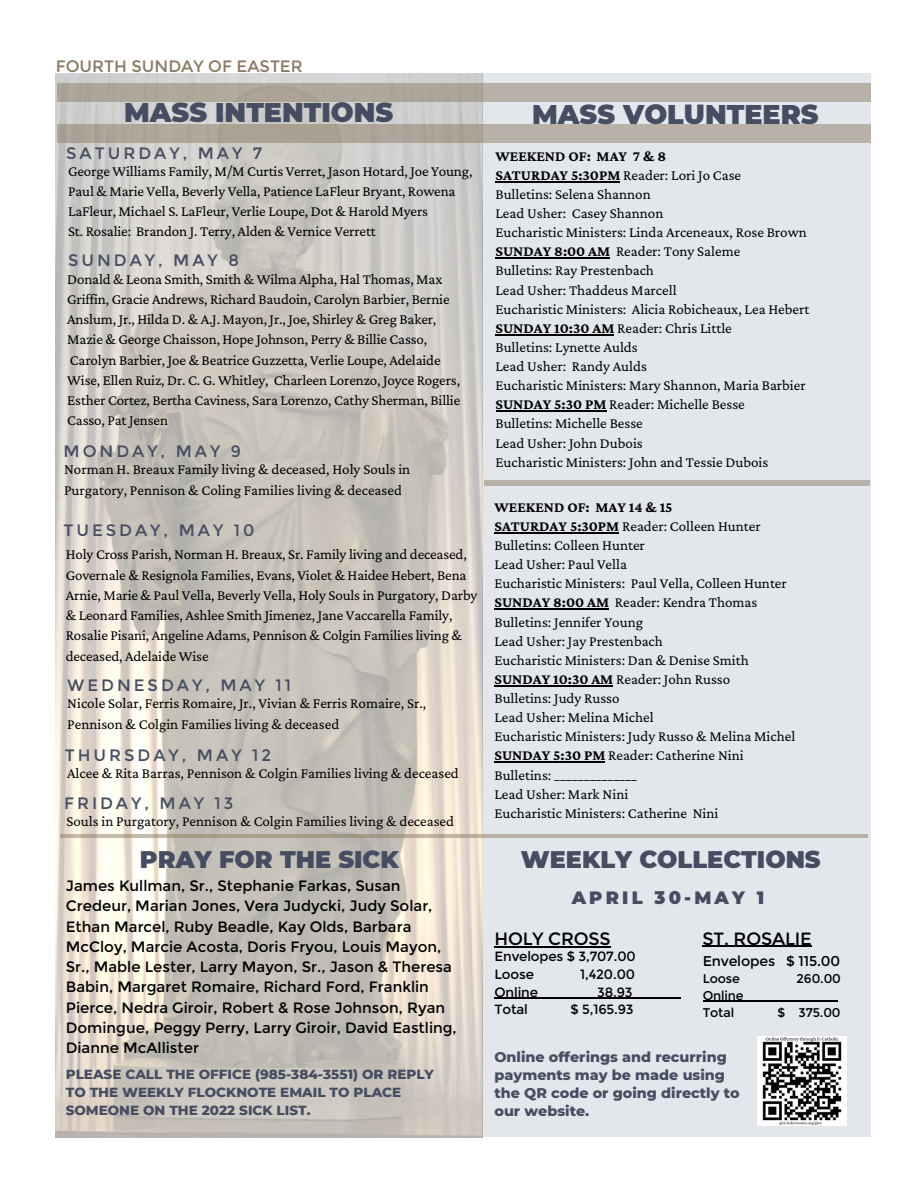
<style>
.page{position:relative;width:918px;height:1188px;background:#fff}
.page>*{position:absolute;margin:0;border:0;box-sizing:border-box;transform-origin:0 0}
.t1{font:900 27px "Montserrat";color:#464d62}
.t2{font:900 24px "Montserrat";color:#464d62}
.t3{font:900 17.85px "Montserrat";letter-spacing:.18em;color:#464d62}
.t4{font:17.7px "Montserrat";letter-spacing:-.01em;color:#000}
.t5{font:16.5px "Montserrat";letter-spacing:.18em;color:#464d62}
.t6{font:16.5px "Montserrat";color:#8b7a62}
.t7{font:15px/20.2px "Crimson Pro";color:#000}
.t8{font:15px/20.2px "Montserrat";color:#000}
.t9{font:700 15px "Crimson Pro";color:#000}
.t10{font:800 14.4px/17.9px "Montserrat";color:#464d62}
.t11{font:14.1px "Montserrat";letter-spacing:-.01em;color:#000}
.t12{font:800 13.5px "Montserrat";color:#464d62}
.t13{font:13.35px "Montserrat";letter-spacing:-.01em;color:#000}
.t14{font:12.6px "Montserrat";letter-spacing:-.01em;color:#000}
.s1{font-weight:700}
</style>
<div class="page">
<div style="left:482px;top:74px;width:388px;height:1063px;background:#e3e7eb"></div>
<img style="left:56px;top:74px;width:426px;height:1063px">
<div style="left:57px;top:124px;width:814px;height:19px;background:#b1a89c"></div>
<div style="left:57px;top:83px;width:814px;height:19px;background:#b2aa9d"></div>
<svg style="left:60px;top:834px;width:808px;height:4px;background:#b3aa9d"></svg>
<div style="left:484px;top:480px;width:386px;height:6px;background:#b7b1a7"></div>
<img style="left:758px;top:1036px;width:89px;height:89px">
<hr style="left:494px;top:946px;width:117px;height:1px;background:#000">
<hr style="left:495px;top:998px;width:43px;height:1px;background:#000">
<hr style="left:538px;top:998px;width:46px;height:1px;background:#000">
<hr style="left:584px;top:998px;width:96px;height:1px;background:#000">
<hr style="left:703px;top:946px;width:109px;height:1px;background:#000">
<hr style="left:703px;top:1001px;width:41px;height:1px;background:#000">
<hr style="left:744px;top:1001px;width:66px;height:1px;background:#000">
<svg style="left:810px;top:1001px;width:27px;height:1px"></svg>
<hr style="left:496px;top:181px;width:124px;height:1px;background:#000">
<hr style="left:496px;top:257px;width:114px;height:2px;background:#000">
<hr style="left:496px;top:334px;width:118px;height:1px;background:#000">
<hr style="left:496px;top:410px;width:110px;height:2px;background:#000">
<hr style="left:495px;top:532px;width:124px;height:1px;background:#000">
<hr style="left:495px;top:609px;width:114px;height:1px;background:#000">
<hr style="left:495px;top:685px;width:118px;height:1px;background:#000">
<hr style="left:495px;top:762px;width:110px;height:1px;background:#000">
<p class="t6" style="left:56px;top:56px;width:249px">FOURTH SUNDAY OF EASTER</p>
<p class="t1" style="left:124px;top:96px;width:271px">MASS INTENTIONS</p>
<p class="t5" style="left:66px;top:143px;width:197px">SATURDAY, MAY 7</p>
<p class="t7" style="left:68px;top:161px;width:406px">George Williams Family, M/M Curtis Verret, Jason Hotard, Joe Young,<br>Paul &amp; Marie Vella, Beverly Vella, Patience LaFleur Bryant, Rowena<br>LaFleur, Michael S. LaFleur, Verlie Loupe, Dot &amp; Harold Myers</p>
<p class="t7" style="left:68px;top:221px;width:309px">St. Rosalie: Brandon J. Terry, Alden &amp; Vernice Verrett</p>
<p class="t7" style="left:67px;top:268px;width:394px">Donald &amp; Leona Smith, Smith &amp; Wilma Alpha, Hal Thomas, Max Griffin, Gracie Andrews, Richard Baudoin, Carolyn Barbier, Bernie Anslum, Jr., Hilda D. &amp; A.J. Mayon, Jr., Joe, Shirley &amp; Greg Baker, Mazie &amp; George Chaisson, Hope Johnson, Perry &amp; Billie Casso, Carolyn Barbier, Joe &amp; Beatrice Guzzetta, Verlie Loupe, Adelaide Wise, Ellen Ruiz, Dr. C. G. Whitley, Charleen Lorenzo, Joyce Rogers,</p>
<p class="t7" style="left:67px;top:390px;width:395px">Esther Cortez, Bertha Caviness, Sara Lorenzo, Cathy Sherman, Billie<br>Casso, Pat Jensen</p>
<p class="t5" style="left:64px;top:441px;width:179px">MONDAY, MAY 9</p>
<p class="t5" style="left:68px;top:251px;width:172px">SUNDAY, MAY 8</p>
<p class="t7" style="left:64px;top:459px;width:348px">Norman H. Breaux Family living &amp; deceased, Holy Souls in<br>Purgatory, Pennison &amp; Coling Families living &amp; deceased</p>
<p class="t5" style="left:64px;top:520px;width:192px">TUESDAY, MAY 10</p>
<p class="t7" style="left:66px;top:544px;width:413px">Holy Cross Parish, Norman H. Breaux, Sr. Family living and deceased, Governale &amp; Resignola Families, Evans, Violet &amp; Haidee Hebert, Bena Arnie, Marie &amp; Paul Vella, Beverly Vella, Holy Souls in Purgatory, Darby &amp; Leonard Families, Ashlee Smith Jimenez, Jane Vaccarella Family, Rosalie Pisani, Angeline Adams, Pennison &amp; Colgin Families living &amp; deceased, Adelaide Wise</p>
<p class="t5" style="left:67px;top:675px;width:225px">WEDNESDAY, MAY 11</p>
<p class="t7" style="left:67px;top:693px;width:360px">Nicole Solar, Ferris Romaire, Jr., Vivian &amp; Ferris Romaire, Sr.,</p>
<p class="t7" style="left:67px;top:713px;width:273px">Pennison &amp; Colgin Families living &amp; deceased</p>
<p class="t5" style="left:65px;top:745px;width:208px">THURSDAY, MAY 12</p>
<p class="t7" style="left:67px;top:763px;width:393px">Alcee &amp; Rita Barras, Pennison &amp; Colgin Families living &amp; deceased</p>
<p class="t5" style="left:64px;top:793px;width:171px">FRIDAY, MAY 13</p>
<p class="t7" style="left:66px;top:811px;width:389px">Souls in Purgatory, Pennison &amp; Colgin Families living &amp; deceased</p>
<p class="t2" style="left:140px;top:845px;width:260px">PRAY FOR THE SICK</p>
<p class="t8" style="left:66px;top:876px;width:393px">James Kullman, Sr., Stephanie Farkas, Susan Credeur, Marian Jones, Vera Judycki, Judy Solar, Ethan Marcel, Ruby Beadle, Kay Olds, Barbara McCloy, Marcie Acosta, Doris Fryou, Louis Mayon, Sr., Mable Lester, Larry Mayon, Sr., Jason &amp; Theresa Babin, Margaret Romaire, Richard Ford, Franklin Pierce, Nedra Giroir, Robert &amp; Rose Johnson, Ryan Domingue, Peggy Perry, Larry Giroir, David Eastling, Dianne McAllister</p>
<p class="t12" style="left:66px;top:1066px;width:370px">PLEASE CALL THE OFFICE (985-384-3551) OR REPLY</p>
<p class="t12" style="left:66px;top:1084px;width:337px">TO THE WEEKLY FLOCKNOTE EMAIL TO PLACE</p>
<p class="t12" style="left:66px;top:1102px;width:246px">SOMEONE ON THE 2022 SICK LIST.</p>
<p class="t1" style="left:532px;top:97px;width:288px">MASS VOLUNTEERS</p>
<p class="t9" style="left:496px;top:147px;width:172px">WEEKEND OF: MAY 7 &amp; 8</p>
<p class="t7" style="left:496px;top:165px;width:247px"><span class="s1">SATURDAY 5:30PM</span> Reader: Lori Jo Case</p>
<p class="t7" style="left:496px;top:184px;width:157px">Bulletins: Selena Shannon</p>
<p class="t7" style="left:496px;top:203px;width:169px">Lead Usher: Casey Shannon</p>
<p class="t7" style="left:496px;top:222px;width:313px">Eucharistic Ministers: Linda Arceneaux, Rose Brown</p>
<p class="t7" style="left:496px;top:241px;width:246px"><span class="s1">SUNDAY 8:00 AM</span> Reader: Tony Saleme</p>
<p class="t7" style="left:496px;top:260px;width:160px">Bulletins: Ray Prestenbach</p>
<p class="t7" style="left:496px;top:279px;width:183px">Lead Usher: Thaddeus Marcell</p>
<p class="t7" style="left:496px;top:299px;width:315px">Eucharistic Ministers: Alicia Robicheaux, Lea Hebert</p>
<p class="t7" style="left:496px;top:318px;width:238px"><span class="s1">SUNDAY 10:30 AM</span> Reader: Chris Little</p>
<p class="t7" style="left:496px;top:337px;width:144px">Bulletins: Lynette Aulds</p>
<p class="t7" style="left:496px;top:356px;width:153px">Lead Usher: Randy Aulds</p>
<p class="t7" style="left:496px;top:375px;width:312px">Eucharistic Ministers: Mary Shannon, Maria Barbier</p>
<p class="t7" style="left:496px;top:394px;width:251px"><span class="s1">SUNDAY 5:30 PM</span> Reader: Michelle Besse</p>
<p class="t7" style="left:496px;top:413px;width:149px">Bulletins: Michelle Besse</p>
<p class="t7" style="left:496px;top:432px;width:149px">Lead Usher: John Dubois</p>
<p class="t7" style="left:496px;top:452px;width:274px">Eucharistic Ministers: John and Tessie Dubois</p>
<p class="t9" style="left:495px;top:498px;width:180px">WEEKEND OF: MAY 14 &amp; 15</p>
<p class="t7" style="left:495px;top:516px;width:268px"><span class="s1">SATURDAY 5:30PM</span> Reader: Colleen Hunter</p>
<p class="t7" style="left:495px;top:535px;width:152px">Bulletins: Colleen Hunter</p>
<p class="t7" style="left:495px;top:554px;width:134px">Lead Usher: Paul Vella</p>
<p class="t7" style="left:495px;top:573px;width:294px">Eucharistic Ministers: Paul Vella, Colleen Hunter</p>
<p class="t7" style="left:495px;top:592px;width:264px"><span class="s1">SUNDAY 8:00 AM</span> Reader: Kendra Thomas</p>
<p class="t7" style="left:495px;top:611px;width:150px">Bulletins: Jennifer Young</p>
<p class="t7" style="left:495px;top:630px;width:170px">Lead Usher: Jay Prestenbach</p>
<p class="t7" style="left:495px;top:650px;width:256px">Eucharistic Ministers: Dan &amp; Denise Smith</p>
<p class="t7" style="left:495px;top:669px;width:237px"><span class="s1">SUNDAY 10:30 AM</span> Reader: John Russo</p>
<p class="t7" style="left:495px;top:688px;width:127px">Bulletins: Judy Russo</p>
<p class="t7" style="left:495px;top:707px;width:161px">Lead Usher: Melina Michel</p>
<p class="t7" style="left:495px;top:726px;width:302px">Eucharistic Ministers: Judy Russo &amp; Melina Michel</p>
<p class="t7" style="left:495px;top:745px;width:251px"><span class="s1">SUNDAY 5:30 PM</span> Reader: Catherine Nini</p>
<p class="t7" style="left:495px;top:764px;width:144px">Bulletins: ______________</p>
<p class="t7" style="left:495px;top:783px;width:135px">Lead Usher: Mark Nini</p>
<p class="t7" style="left:495px;top:803px;width:226px">Eucharistic Ministers: Catherine Nini</p>
<p class="t2" style="left:521px;top:845px;width:301px">WEEKLY COLLECTIONS</p>
<p class="t3" style="left:572px;top:886px;width:194px">APRIL 30-MAY 1</p>
<p class="t4" style="left:494px;top:928px;width:118px">HOLY CROSS</p>
<p class="t13" style="left:495px;top:948px;width:143px">Envelopes $ 3,707.00</p>
<p class="t13" style="left:495px;top:966px;width:41px">Loose</p>
<p class="t13" style="left:580px;top:966px;width:56px">1,420.00</p>
<p class="t13" style="left:495px;top:984px;width:45px">Online</p>
<p class="t13" style="left:495px;top:1002px;width:35px">Total</p>
<p class="t13" style="left:570px;top:1002px;width:65px">$ 5,165.93</p>
<p class="t4" style="left:703px;top:927px;width:111px">ST. ROSALIE</p>
<p class="t11" style="left:703px;top:952px;width:139px">Envelopes $ 115.00</p>
<p class="t14" style="left:703px;top:971px;width:39px">Loose</p>
<p class="t14" style="left:797px;top:971px;width:46px">260.00</p>
<p class="t14" style="left:703px;top:988px;width:43px">Online</p>
<p class="t14" style="left:703px;top:1004px;width:33px">Total</p>
<p class="t14" style="left:777px;top:1004px;width:65px">$ 375.00</p>
<p class="t10" style="left:495px;top:1048px;width:234px">Online offerings and recurring payments may be made using</p>
<p class="t10" style="left:495px;top:1084px;width:247px">the QR code or going directly to our website.</p>
</div>
